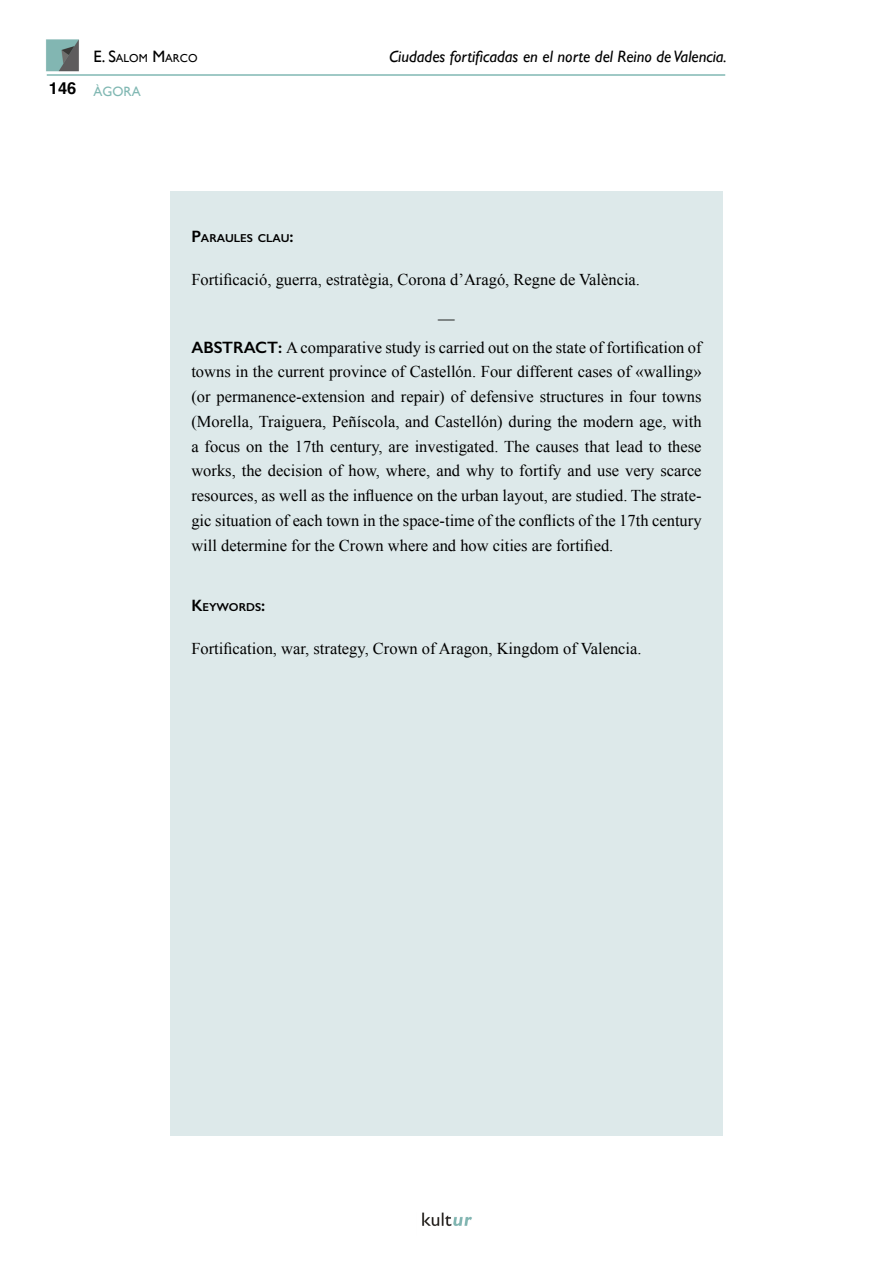
<style>
.page{position:relative;width:893px;height:1263px;background:#fff}
.page>*{position:absolute;margin:0;border:0;box-sizing:border-box;transform-origin:0 0}
.Abstract_keywords{font:16.5px/24.8px "Times New Roman";color:#000;text-align:justify}
.t1{font:italic 16.5px "Gill Sans";color:#000}
.t2{font:700 16.5px "Helvetica";color:#000}
.t3{font:13.5px "Gill Sans";color:#81b8b3}
.Abstract_keywords-2{font:600 11.55px "Gill Sans";color:#000}
.t4{font:11.55px "Gill Sans";color:#000}
.s1{font-size:16.5px}
.s2{font-family:"Gill Sans";font-weight:600}
</style>
<div class="page">
<img style="left:46px;top:39px;width:33px;height:33px">
<img style="left:422px;top:1212px;width:50px;height:14px">
<hr style="left:47px;top:74px;width:678px;height:2px;background:#81b8b3">
<div style="left:170px;top:191px;width:553px;height:944px;background:#dde9ea"></div>
<p class="t2" style="left:49px;top:78px;width:29px">146</p>
<p class="t4" style="left:94px;top:52px;width:106px"><span class="s1">E. S</span>ALOM <span class="s1">M</span>ARCO</p>
<p class="t1" style="left:389px;top:47px;width:339px">Ciudades fortificadas en el norte del Reino de Valencia.</p>
<p class="t3" style="left:94px;top:83px;width:49px">ÀGORA</p>
<p class="Abstract_keywords-2" style="left:191px;top:231px;width:104px"><span class="s1">P</span>ARAULES CLAU<span class="s1">:</span></p>
<p class="Abstract_keywords" style="left:191px;top:266px;width:450px">Fortificació, guerra, estratègia, Corona d’Aragó, Regne de València.</p>
<p class="Abstract_keywords" style="left:438px;top:305px;width:18px">—</p>
<p class="Abstract_keywords" style="left:191px;top:334px;width:512px"><span class="s2">ABSTRACT:</span> A comparative study is carried out on the state of fortification of towns in the current province of Castellón. Four different cases of «walling» (or permanence-extension and repair) of defensive structures in four towns (Morella, Traiguera, Peñíscola, and Castellón) during the modern age, with a focus on the 17th century, are investigated. The causes that lead to these works, the decision of how, where, and why to fortify and use very scarce resources, as well as the influence on the urban layout, are studied. The strate&shy;gic situation of each town in the space-time of the conflicts of the 17th century will determine for the Crown where and how cities are fortified.</p>
<p class="Abstract_keywords-2" style="left:191px;top:600px;width:75px"><span class="s1">K</span>EYWORDS<span class="s1">:</span></p>
<p class="Abstract_keywords" style="left:191px;top:636px;width:452px">Fortification, war, strategy, Crown of Aragon, Kingdom of Valencia.</p>
</div>
